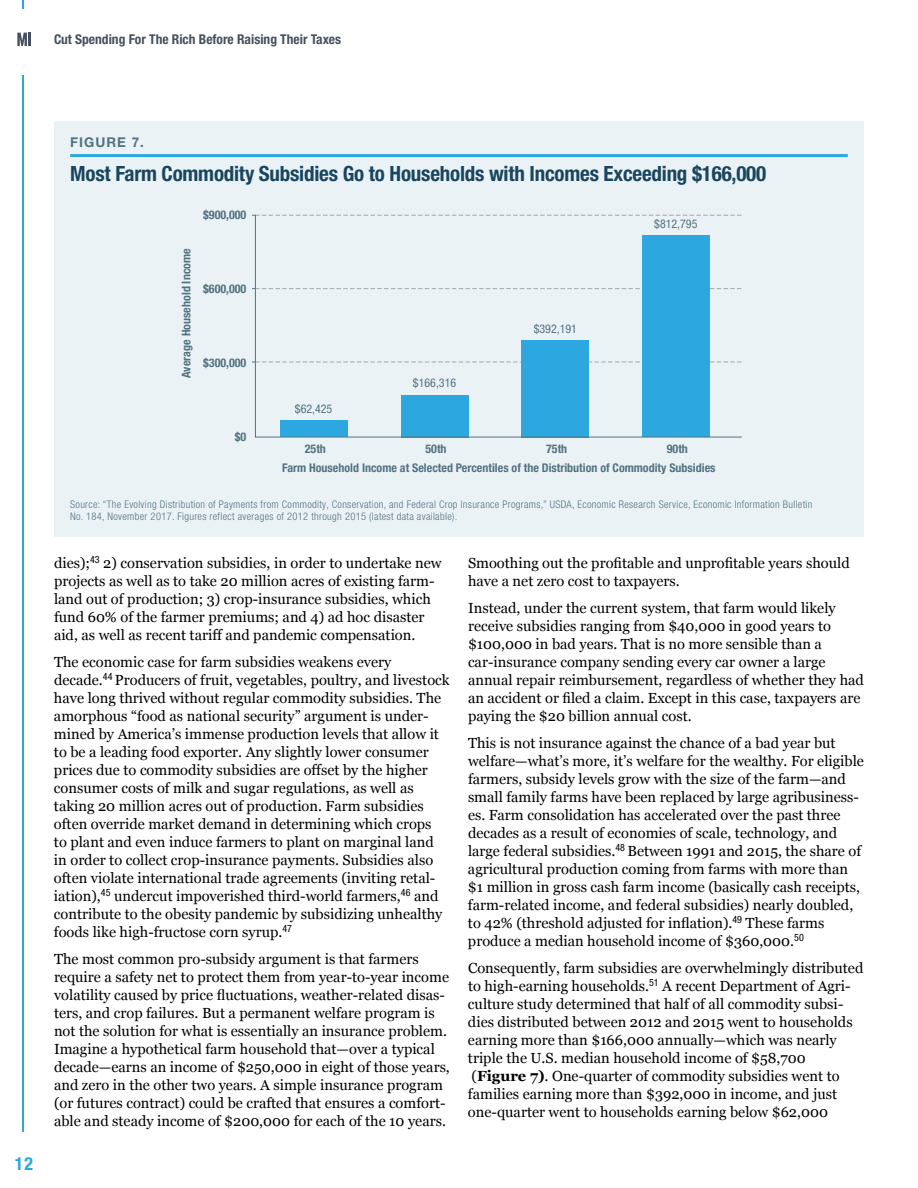
<style>
.page{position:relative;width:918px;height:1188px;background:#fff}
.page>*{position:absolute;margin:0;border:0;box-sizing:border-box;transform-origin:0 0}
.t1{font:700 condensed 21px "Helvetica Neue LT Pro";letter-spacing:-.01em;color:#19465f}
.t2{font:700 condensed 18px "Helvetica Neue LT Pro";color:#2da7df}
.t3{font:14.7px/18px "Georgia";color:#000}
.t4{font:700 condensed 13.5px "Helvetica Neue LT Pro";color:#45505f}
.t5{font:700 13.5px "Helvetica Neue LT Pro";letter-spacing:.075em;color:#527381}
.t6{font:700 condensed 12px "Helvetica Neue LT Pro";color:#527381}
.t7{font:condensed 12px "Helvetica Neue LT Pro";color:#527381}
.t8{font:300 condensed 10.5px/12px "Helvetica Neue LT Pro";letter-spacing:.03em;color:#527381}
.s1{font-weight:700}
</style>
<div class="page">
<svg style="left:17px;top:33px;width:14px;height:13px"></svg>
<hr style="left:23px;top:75px;width:1px;height:1056px;background:#2da7df">
<div style="left:54px;top:122px;width:810px;height:415px;background:#ebf2f6"></div>
<hr style="left:70px;top:154px;width:778px;height:3px;background:#2da7df">
<svg style="left:255px;top:214px;width:487px;height:224px"></svg>
<p class="t4" style="left:54px;top:31px;width:289px">Cut Spending For The Rich Before Raising Their Taxes</p>
<p class="t2" style="left:15px;top:1153px;width:20px">12</p>
<p class="t5" style="left:70px;top:134px;width:75px">FIGURE 7.</p>
<h1 class="t1" style="left:70px;top:161px;width:698px">Most Farm Commodity Subsidies Go to Households with Incomes Exceeding $166,000</h1>
<p class="t6" style="left:203px;top:207px;width:45px">$900,000</p>
<p class="t6" style="left:179px;top:378px;width:131px;rotate:-90deg">Average Household Income</p>
<p class="t6" style="left:203px;top:281px;width:45px">$600,000</p>
<p class="t6" style="left:203px;top:355px;width:45px">$300,000</p>
<p class="t6" style="left:235px;top:429px;width:13px">$0</p>
<p class="t7" style="left:295px;top:402px;width:39px">$62,425</p>
<p class="t7" style="left:413px;top:376px;width:45px">$166,316</p>
<p class="t7" style="left:534px;top:322px;width:45px">$392,191</p>
<p class="t7" style="left:654px;top:217px;width:45px">$812,795</p>
<p class="t6" style="left:305px;top:442px;width:23px">25th</p>
<p class="t6" style="left:426px;top:442px;width:23px">50th</p>
<p class="t6" style="left:546px;top:442px;width:23px">75th</p>
<p class="t6" style="left:667px;top:442px;width:23px">90th</p>
<p class="t6" style="left:282px;top:461px;width:435px">Farm Household Income at Selected Percentiles of the Distribution of Commodity Subsidies</p>
<p class="t8" style="left:70px;top:498px;width:744px">Source: “The Evolving Distribution of Payments from Commodity, Conservation, and Federal Crop Insurance Programs,” USDA, Economic Research Service, Economic Information Bulletin<br>No. 184, November 2017. Figures reflect averages of 2012 through 2015 (latest data available).</p>
<p class="t3" style="left:54px;top:554px;width:389px">dies);<sup>43</sup> 2) conservation subsidies, in order to undertake new projects as well as to take 20 million acres of existing farm&shy;land out of production; 3) crop-insurance subsidies, which fund 60% of the farmer premiums; and 4) ad hoc disaster aid, as well as recent tariff and pandemic compensation.</p>
<p class="t3" style="left:54px;top:653px;width:397px">The economic case for farm subsidies weakens every decade.<sup>44</sup> Producers of fruit, vegetables, poultry, and livestock have long thrived without regular commodity subsidies. The amorphous “food as national security” argument is under&shy;mined by America’s immense production levels that allow it to be a leading food exporter. Any slightly lower consumer prices due to commodity subsidies are offset by the higher consumer costs of milk and sugar regulations, as well as taking 20 million acres out of production. Farm subsidies often override market demand in determining which crops<br>to plant and even induce farmers to plant on marginal land in order to collect crop-insurance payments. Subsidies also often violate international trade agreements (inviting retal&shy;iation),<sup>45</sup> undercut impoverished third-world farmers,<sup>46</sup> and contribute to the obesity pandemic by subsidizing unhealthy foods like high-fructose corn syrup.<sup>47</sup></p>
<p class="t3" style="left:54px;top:950px;width:397px">The most common pro-subsidy argument is that farmers require a safety net to protect them from year-to-year income volatility caused by price fluctuations, weather-related disas&shy;ters, and crop failures. But a permanent welfare program is not the solution for what is essentially an insurance problem.<br>Imagine a hypothetical farm household that—over a typical decade—earns an income of $250,000 in eight of those years, and zero in the other two years. A simple insurance program (or futures contract) could be crafted that ensures a comfort&shy;able and steady income of $200,000 for each of the 10 years.</p>
<p class="t3" style="left:468px;top:554px;width:383px">Smoothing out the profitable and unprofitable years should have a net zero cost to taxpayers.</p>
<p class="t3" style="left:468px;top:599px;width:397px">Instead, under the current system, that farm would likely receive subsidies ranging from $40,000 in good years to $100,000 in bad years. That is no more sensible than a car-insurance company sending every car owner a large annual repair reimbursement, regardless of whether they had an accident or filed a claim. Except in this case, taxpayers are paying the $20 billion annual cost.</p>
<p class="t3" style="left:468px;top:734px;width:397px">This is not insurance against the chance of a bad year but welfare—what’s more, it’s welfare for the wealthy. For eligible farmers, subsidy levels grow with the size of the farm—and small family farms have been replaced by large agribusiness&shy;es. Farm consolidation has accelerated over the past three decades as a result of economies of scale, technology, and large federal subsidies.<sup>48</sup> Between 1991 and 2015, the share of agricultural production coming from farms with more than $1 million in gross cash farm income (basically cash receipts, farm-related income, and federal subsidies) nearly doubled, to 42% (threshold adjusted for inflation).<sup>49</sup> These farms produce a median household income of $360,000.<sup>50</sup></p>
<p class="t3" style="left:468px;top:959px;width:397px">Consequently, farm subsidies are overwhelmingly distributed to high-earning households.<sup>51</sup> A recent Department of Agri&shy;culture study determined that half of all commodity subsi&shy;dies distributed between 2012 and 2015 went to households earning more than $166,000 annually—which was nearly triple the U.S. median household income of $58,700 (<span class="s1">Figure 7)</span>. One-quarter of commodity subsidies went to families earning more than $392,000 in income, and just one-quarter went to households earning below $62,000</p>
</div>
